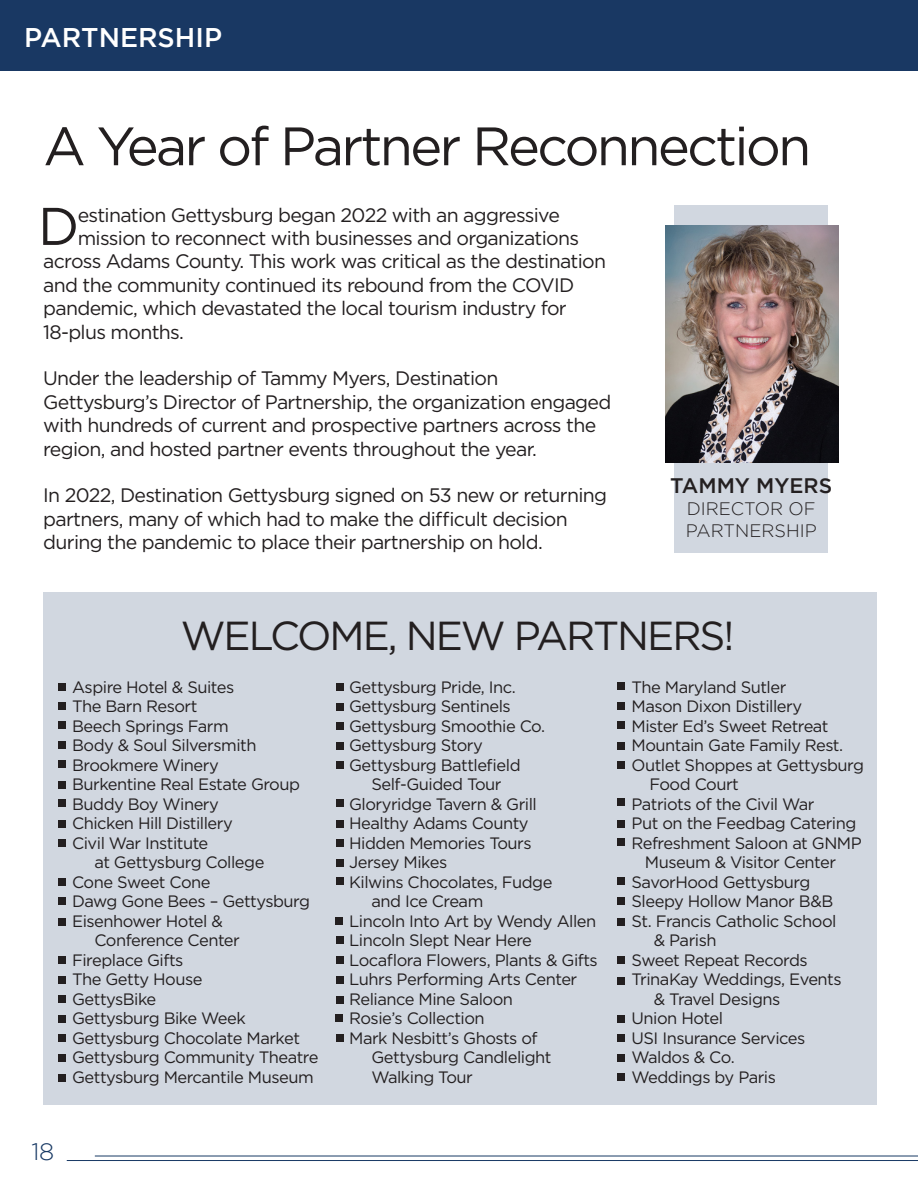
<style>
.page{position:relative;width:918px;height:1188px;background:#fff}
.page>*{position:absolute;margin:0;border:0;box-sizing:border-box;transform-origin:0 0}
.t1{font:54px "Gotham";letter-spacing:-.05em;color:#231f20}
.t2{font:52.95px "Gotham";color:#231f20}
.t3{font:40.5px "Gotham";letter-spacing:-.05em;color:#231f20}
.t4{font:500 27px "Gotham";color:#fff}
.t5{font:300 24px "Gotham";color:#183964}
.t6{font:500 21px "Gotham";color:#231f20}
.t7{font:19.5px/23.4px "Gotham";letter-spacing:-.035em;color:#231f20}
.t8{font:300 18px "Gotham";color:#231f20}
.t9{font:16.5px/19.5px "Gotham";letter-spacing:-.03em;color:#231f20}
</style>
<div class="page">
<div style="left:43px;top:592px;width:834px;height:513px;background:#d1d7e0"></div>
<div style="left:0;top:0;width:918px;height:71px;background:#193863"></div>
<div style="left:674px;top:206px;width:154px;height:347px;background:#d1d7e0"></div>
<img style="left:666px;top:225px;width:172px;height:238px">
<div style="left:58px;top:683px;width:8px;height:7px;background:#231f20"></div>
<div style="left:58px;top:702px;width:8px;height:7px;background:#231f20"></div>
<div style="left:58px;top:741px;width:8px;height:7px;background:#231f20"></div>
<div style="left:58px;top:761px;width:8px;height:7px;background:#231f20"></div>
<div style="left:58px;top:781px;width:8px;height:7px;background:#231f20"></div>
<div style="left:58px;top:800px;width:8px;height:7px;background:#231f20"></div>
<div style="left:58px;top:839px;width:8px;height:7px;background:#231f20"></div>
<div style="left:58px;top:722px;width:8px;height:7px;background:#231f20"></div>
<div style="left:58px;top:878px;width:8px;height:7px;background:#231f20"></div>
<div style="left:58px;top:898px;width:8px;height:7px;background:#231f20"></div>
<div style="left:58px;top:820px;width:8px;height:7px;background:#231f20"></div>
<div style="left:58px;top:957px;width:8px;height:7px;background:#231f20"></div>
<div style="left:58px;top:976px;width:8px;height:7px;background:#231f20"></div>
<div style="left:58px;top:996px;width:8px;height:7px;background:#231f20"></div>
<div style="left:58px;top:1015px;width:8px;height:7px;background:#231f20"></div>
<div style="left:58px;top:1035px;width:8px;height:7px;background:#231f20"></div>
<div style="left:58px;top:1054px;width:8px;height:7px;background:#231f20"></div>
<div style="left:58px;top:1074px;width:8px;height:7px;background:#231f20"></div>
<div style="left:336px;top:683px;width:7px;height:7px;background:#231f20"></div>
<div style="left:336px;top:703px;width:7px;height:7px;background:#231f20"></div>
<div style="left:336px;top:722px;width:7px;height:7px;background:#231f20"></div>
<div style="left:336px;top:742px;width:7px;height:7px;background:#231f20"></div>
<div style="left:336px;top:761px;width:7px;height:7px;background:#231f20"></div>
<div style="left:336px;top:820px;width:7px;height:7px;background:#231f20"></div>
<div style="left:336px;top:839px;width:7px;height:7px;background:#231f20"></div>
<div style="left:336px;top:878px;width:7px;height:7px;background:#231f20"></div>
<div style="left:336px;top:936px;width:7px;height:7px;background:#231f20"></div>
<div style="left:336px;top:957px;width:7px;height:7px;background:#231f20"></div>
<div style="left:336px;top:977px;width:7px;height:7px;background:#231f20"></div>
<div style="left:336px;top:997px;width:7px;height:7px;background:#231f20"></div>
<div style="left:336px;top:1034px;width:7px;height:7px;background:#231f20"></div>
<div style="left:336px;top:859px;width:7px;height:7px;background:#231f20"></div>
<div style="left:336px;top:800px;width:7px;height:7px;background:#231f20"></div>
<div style="left:618px;top:682px;width:7px;height:7px;background:#231f20"></div>
<div style="left:618px;top:703px;width:7px;height:7px;background:#231f20"></div>
<div style="left:618px;top:722px;width:7px;height:7px;background:#231f20"></div>
<div style="left:618px;top:742px;width:7px;height:7px;background:#231f20"></div>
<div style="left:618px;top:761px;width:7px;height:7px;background:#231f20"></div>
<div style="left:618px;top:820px;width:7px;height:7px;background:#231f20"></div>
<div style="left:618px;top:839px;width:7px;height:7px;background:#231f20"></div>
<div style="left:618px;top:878px;width:7px;height:7px;background:#231f20"></div>
<div style="left:618px;top:897px;width:7px;height:7px;background:#231f20"></div>
<div style="left:618px;top:918px;width:7px;height:7px;background:#231f20"></div>
<div style="left:618px;top:977px;width:7px;height:7px;background:#231f20"></div>
<div style="left:618px;top:799px;width:7px;height:7px;background:#231f20"></div>
<div style="left:618px;top:1015px;width:7px;height:7px;background:#231f20"></div>
<div style="left:618px;top:1035px;width:7px;height:7px;background:#231f20"></div>
<div style="left:618px;top:957px;width:7px;height:7px;background:#231f20"></div>
<div style="left:618px;top:1054px;width:7px;height:7px;background:#231f20"></div>
<hr style="left:67px;top:1160px;width:851px;height:1px;background:#183964">
<hr style="left:95px;top:1156px;width:823px;height:1px;background:#183964">
<div style="left:58px;top:918px;width:7px;height:7px;background:#231f20"></div>
<div style="left:336px;top:917px;width:7px;height:7px;background:#231f20"></div>
<div style="left:336px;top:1015px;width:7px;height:7px;background:#231f20"></div>
<div style="left:617px;top:1073px;width:7px;height:7px;background:#231f20"></div>
<p class="t4" style="left:24px;top:22px;width:199px">PARTNERSHIP</p>
<p class="t1" style="left:43px;top:112px;width:770px">A Year of Partner Reconnection</p>
<p class="t2" style="left:38px;top:192px;width:43px">D</p>
<p class="t7" style="left:78px;top:203px;width:503px">estination Gettysburg began 2022 with an aggressive mission to reconnect with businesses and organizations</p>
<p class="t7" style="left:43px;top:249px;width:564px">across Adams County. This work was critical as the destination and the community continued its rebound from the COVID pandemic, which devastated the local tourism industry for</p>
<p class="t7" style="left:43px;top:320px;width:142px">18-plus months.</p>
<p class="t7" style="left:43px;top:366px;width:570px">Under the leadership of Tammy Myers, Destination Gettysburg’s Director of Partnership, the organization engaged with hundreds of current and prospective partners across the region, and hosted partner events throughout the year.</p>
<p class="t7" style="left:43px;top:483px;width:565px">In 2022, Destination Gettysburg signed on 53 new or returning partners, many of which had to make the difficult decision during the pandemic to place their partnership on hold.</p>
<p class="t6" style="left:670px;top:474px;width:164px">TAMMY MYERS</p>
<p class="t8" style="left:687px;top:499px;width:130px">DIRECTOR OF</p>
<p class="t8" style="left:686px;top:521px;width:132px">PARTNERSHIP</p>
<p class="t3" style="left:181px;top:609px;width:555px">WELCOME, NEW PARTNERS!</p>
<p class="t9" style="left:72px;top:677px;width:164px">Aspire Hotel &amp; Suites</p>
<p class="t9" style="left:72px;top:696px;width:127px">The Barn Resort</p>
<p class="t9" style="left:72px;top:716px;width:158px">Beech Springs Farm</p>
<p class="t9" style="left:72px;top:735px;width:186px">Body &amp; Soul Silversmith</p>
<p class="t9" style="left:72px;top:755px;width:148px">Brookmere Winery</p>
<p class="t9" style="left:72px;top:774px;width:229px">Burkentine Real Estate Group</p>
<p class="t9" style="left:72px;top:794px;width:148px">Buddy Boy Winery</p>
<p class="t9" style="left:72px;top:813px;width:162px">Chicken Hill Distillery</p>
<p class="t9" style="left:72px;top:833px;width:138px">Civil War Institute</p>
<p class="t9" style="left:94px;top:852px;width:172px">at Gettysburg College</p>
<p class="t9" style="left:72px;top:872px;width:140px">Cone Sweet Cone</p>
<p class="t9" style="left:72px;top:891px;width:239px">Dawg Gone Bees – Gettysburg</p>
<p class="t9" style="left:72px;top:911px;width:152px">Eisenhower Hotel &amp;</p>
<p class="t9" style="left:94px;top:930px;width:147px">Conference Center</p>
<p class="t9" style="left:72px;top:950px;width:113px">Fireplace Gifts</p>
<p class="t9" style="left:72px;top:969px;width:132px">The Getty House</p>
<p class="t9" style="left:72px;top:989px;width:86px">GettysBike</p>
<p class="t9" style="left:72px;top:1008px;width:175px">Gettysburg Bike Week</p>
<p class="t9" style="left:72px;top:1028px;width:229px">Gettysburg Chocolate Market</p>
<p class="t9" style="left:72px;top:1047px;width:248px">Gettysburg Community Theatre</p>
<p class="t9" style="left:72px;top:1067px;width:243px">Gettysburg Mercantile Museum</p>
<p class="t5" style="left:32px;top:1138px;width:24px">18</p>
<p class="t9" style="left:349px;top:677px;width:168px">Gettysburg Pride, Inc.</p>
<p class="t9" style="left:349px;top:696px;width:163px">Gettysburg Sentinels</p>
<p class="t9" style="left:349px;top:716px;width:197px">Gettysburg Smoothie Co.</p>
<p class="t9" style="left:349px;top:735px;width:135px">Gettysburg Story</p>
<p class="t9" style="left:349px;top:755px;width:173px">Gettysburg Battlefield</p>
<p class="t9" style="left:371px;top:774px;width:132px">Self-Guided Tour</p>
<p class="t9" style="left:349px;top:794px;width:189px">Gloryridge Tavern &amp; Grill</p>
<p class="t9" style="left:349px;top:813px;width:181px">Healthy Adams County</p>
<p class="t9" style="left:349px;top:833px;width:184px">Hidden Memories Tours</p>
<p class="t9" style="left:349px;top:852px;width:100px">Jersey Mikes</p>
<p class="t9" style="left:349px;top:872px;width:205px">Kilwins Chocolates, Fudge</p>
<p class="t9" style="left:371px;top:891px;width:113px">and Ice Cream</p>
<p class="t9" style="left:349px;top:911px;width:249px">Lincoln Into Art by Wendy Allen</p>
<p class="t9" style="left:349px;top:930px;width:184px">Lincoln Slept Near Here</p>
<p class="t9" style="left:349px;top:950px;width:250px">Locaflora Flowers, Plants &amp; Gifts</p>
<p class="t9" style="left:349px;top:969px;width:230px">Luhrs Performing Arts Center</p>
<p class="t9" style="left:349px;top:989px;width:165px">Reliance Mine Saloon</p>
<p class="t9" style="left:349px;top:1008px;width:137px">Rosie’s Collection</p>
<p class="t9" style="left:349px;top:1028px;width:190px">Mark Nesbitt’s Ghosts of</p>
<p class="t9" style="left:371px;top:1047px;width:182px">Gettysburg Candlelight<br>Walking Tour</p>
<p class="t9" style="left:632px;top:677px;width:156px">The Maryland Sutler</p>
<p class="t9" style="left:632px;top:696px;width:172px">Mason Dixon Distillery</p>
<p class="t9" style="left:632px;top:716px;width:199px">Mister Ed’s Sweet Retreat</p>
<p class="t9" style="left:632px;top:735px;width:213px">Mountain Gate Family Rest.</p>
<p class="t9" style="left:649px;top:755px;width:216px;text-indent:-18px">Outlet Shoppes at Gettysburg<br>Food Court</p>
<p class="t9" style="left:632px;top:794px;width:185px">Patriots of the Civil War</p>
<p class="t9" style="left:632px;top:813px;width:226px">Put on the Feedbag Catering</p>
<p class="t9" style="left:645px;top:833px;width:218px;text-indent:-13px">Refreshment Saloon at GNMP<br>Museum &amp; Visitor Center</p>
<p class="t9" style="left:632px;top:872px;width:180px">SavorHood Gettysburg</p>
<p class="t9" style="left:632px;top:891px;width:203px">Sleepy Hollow Manor B&amp;B</p>
<p class="t9" style="left:632px;top:911px;width:206px">St. Francis Catholic School</p>
<p class="t9" style="left:654px;top:930px;width:64px">&amp; Parish</p>
<p class="t9" style="left:632px;top:950px;width:178px">Sweet Repeat Records</p>
<p class="t9" style="left:632px;top:969px;width:212px">TrinaKay Weddings, Events</p>
<p class="t9" style="left:654px;top:989px;width:128px">&amp; Travel Designs</p>
<p class="t9" style="left:632px;top:1008px;width:93px">Union Hotel</p>
<p class="t9" style="left:632px;top:1028px;width:175px">USI Insurance Services</p>
<p class="t9" style="left:632px;top:1047px;width:105px">Waldos &amp; Co.</p>
<p class="t9" style="left:632px;top:1067px;width:146px">Weddings by Paris</p>
</div>
